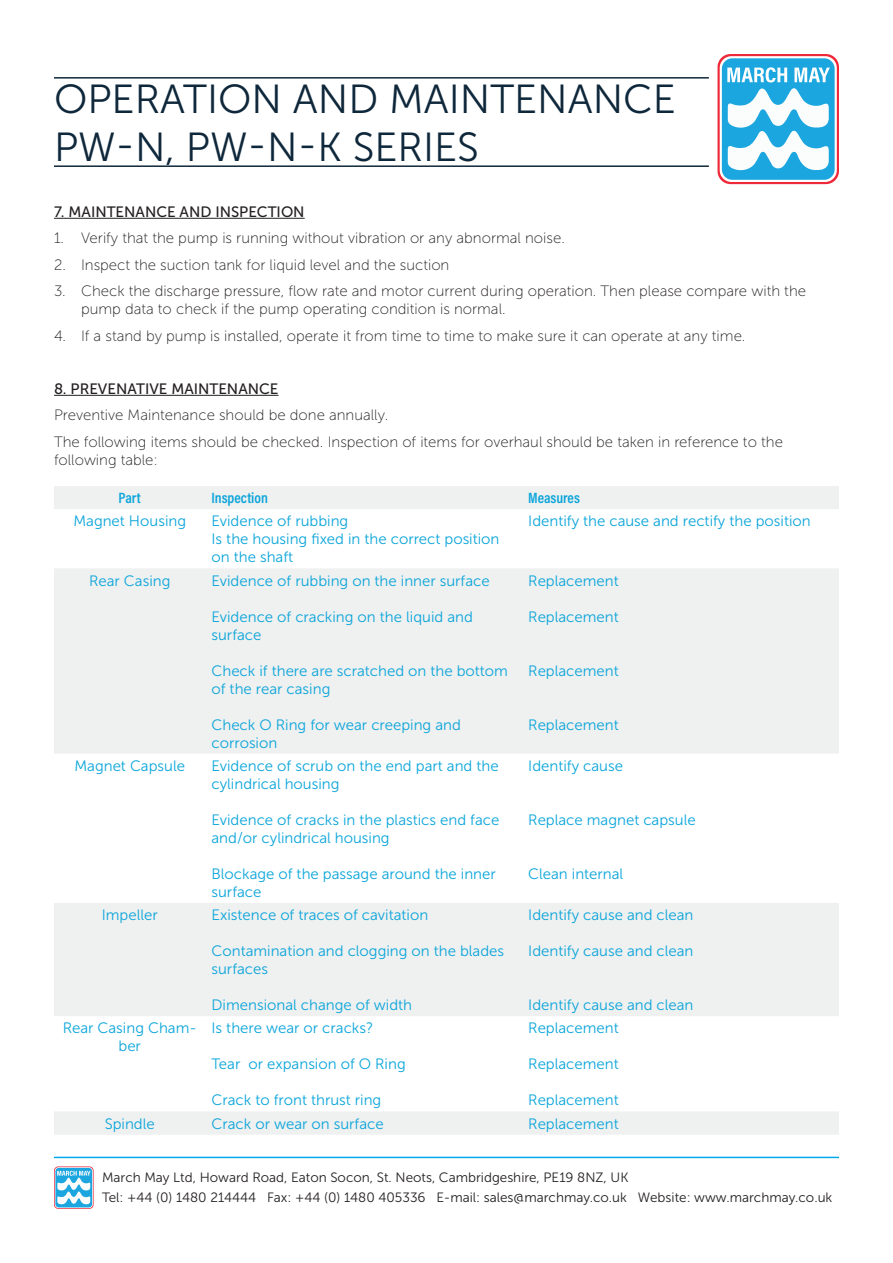
<style>
.page{position:relative;width:893px;height:1263px;background:#fff}
.page>*{position:absolute;margin:0;border:0;box-sizing:border-box;transform-origin:0 0}
.Heading{font:40.5px/48.6px "Museo Sans 300";color:#0e273a}
.Table_Blue_thin_lowe{font:15px/18px "Museo Sans 300";color:#0aa5da}
.t1{font:15px/18px "Museo Sans 100";color:#231f20}
.t2{font:15px "Museo Sans 500";color:#231f20}
.Sub_Heading{font:600 15px "Acumin Pro Cond";color:#0aa5da}
.t3{font:13.5px/19.8px "Museo Sans 300";color:#231f20}
</style>
<div class="page">
<svg style="left:717px;top:54px;width:122px;height:130px"></svg>
<svg style="left:720px;top:56px;width:117px;height:126px"></svg>
<div style="left:722px;top:58px;width:113px;height:122px;background:#1ca6df;border-radius:10px"></div>
<svg style="left:727px;top:67px;width:103px;height:104px"></svg>
<hr style="left:54px;top:77px;width:655px;height:2px;background:#0e273a">
<hr style="left:54px;top:165px;width:655px;height:2px;background:#0e273a">
<svg style="left:54px;top:486px;width:785px;height:649px;fill:#eff0f0"></svg>
<hr style="left:54px;top:218px;width:251px;height:1px;background:#231f20">
<hr style="left:54px;top:395px;width:225px;height:1px;background:#231f20">
<svg style="left:54px;top:1166px;width:40px;height:43px"></svg>
<svg style="left:55px;top:1167px;width:38px;height:41px"></svg>
<div style="left:55px;top:1168px;width:37px;height:39px;background:#1ca6df;border-radius:3px"></div>
<svg style="left:57px;top:1171px;width:34px;height:34px"></svg>
<hr style="left:54px;top:1157px;width:785px;height:1px;background:#02a9ed">
<p class="Heading" style="left:54px;top:75px;width:623px">OPERATION AND MAINTENANCE<br>PW-N, PW-N-K SERIES</p>
<p class="t2" style="left:54px;top:203px;width:252px">7. MAINTENANCE AND INSPECTION</p>
<p class="t1" style="left:54px;top:229px;width:512px">1. Verify that the pump is running without vibration or any abnormal noise.</p>
<p class="t1" style="left:54px;top:256px;width:397px">2. Inspect the suction tank for liquid level and the suction</p>
<p class="t1" style="left:81px;top:282px;width:727px;text-indent:-27px">3. Check the discharge pressure, flow rate and motor current during operation. Then please compare with the pump data to check if the pump operating condition is normal.</p>
<p class="t1" style="left:54px;top:327px;width:693px">4. If a stand by pump is installed, operate it from time to time to make sure it can operate at any time.</p>
<p class="t2" style="left:54px;top:380px;width:226px">8. PREVENATIVE MAINTENANCE</p>
<p class="t1" style="left:54px;top:406px;width:336px">Preventive Maintenance should be done annually.</p>
<p class="t1" style="left:54px;top:433px;width:730px">The following items should be checked. Inspection of items for overhaul should be taken in reference to the following table:</p>
<p class="Sub_Heading" style="left:119px;top:488px;width:24px">Part</p>
<p class="Sub_Heading" style="left:212px;top:488px;width:58px">Inspection</p>
<p class="Sub_Heading" style="left:528px;top:488px;width:53px">Measures</p>
<p class="Table_Blue_thin_lowe" style="left:73px;top:512px;width:114px">Magnet Housing</p>
<p class="Table_Blue_thin_lowe" style="left:212px;top:512px;width:138px">Evidence of rubbing</p>
<p class="Table_Blue_thin_lowe" style="left:212px;top:530px;width:289px">Is the housing fixed in the correct position on the shaft</p>
<p class="Table_Blue_thin_lowe" style="left:528px;top:512px;width:284px">Identify the cause and rectify the position</p>
<p class="Table_Blue_thin_lowe" style="left:89px;top:572px;width:83px">Rear Casing</p>
<p class="Table_Blue_thin_lowe" style="left:212px;top:572px;width:280px">Evidence of rubbing on the inner surface</p>
<p class="Table_Blue_thin_lowe" style="left:212px;top:608px;width:263px">Evidence of cracking on the liquid and surface</p>
<p class="Table_Blue_thin_lowe" style="left:212px;top:662px;width:298px">Check if there are scratched on the bottom of the rear casing</p>
<p class="Table_Blue_thin_lowe" style="left:212px;top:716px;width:251px">Check O Ring for wear creeping and corrosion</p>
<p class="Table_Blue_thin_lowe" style="left:74px;top:757px;width:112px">Magnet Capsule</p>
<p class="Table_Blue_thin_lowe" style="left:212px;top:757px;width:289px">Evidence of scrub on the end part and the cylindrical housing</p>
<p class="Table_Blue_thin_lowe" style="left:212px;top:811px;width:289px">Evidence of cracks in the plastics end face and/or cylindrical housing</p>
<p class="Table_Blue_thin_lowe" style="left:212px;top:865px;width:286px">Blockage of the passage around the inner surface</p>
<p class="Table_Blue_thin_lowe" style="left:102px;top:906px;width:58px">Impeller</p>
<p class="Table_Blue_thin_lowe" style="left:212px;top:906px;width:218px">Existence of traces of cavitation</p>
<p class="Table_Blue_thin_lowe" style="left:212px;top:942px;width:294px">Contamination and clogging on the blades surfaces</p>
<p class="Table_Blue_thin_lowe" style="left:212px;top:996px;width:202px">Dimensional change of width</p>
<p class="Table_Blue_thin_lowe" style="left:63px;top:1019px;width:136px;text-align:center">Rear Casing Cham&shy;ber</p>
<p class="Table_Blue_thin_lowe" style="left:212px;top:1019px;width:163px">Is there wear or cracks?</p>
<p class="Table_Blue_thin_lowe" style="left:212px;top:1055px;width:196px">Tear or expansion of O Ring</p>
<p class="Table_Blue_thin_lowe" style="left:212px;top:1091px;width:171px">Crack to front thrust ring</p>
<p class="Table_Blue_thin_lowe" style="left:528px;top:572px;width:92px">Replacement</p>
<p class="Table_Blue_thin_lowe" style="left:528px;top:608px;width:92px">Replacement</p>
<p class="Table_Blue_thin_lowe" style="left:528px;top:662px;width:92px">Replacement</p>
<p class="Table_Blue_thin_lowe" style="left:528px;top:716px;width:92px">Replacement</p>
<p class="Table_Blue_thin_lowe" style="left:528px;top:757px;width:96px">Identify cause</p>
<p class="Table_Blue_thin_lowe" style="left:528px;top:811px;width:169px">Replace magnet capsule</p>
<p class="Table_Blue_thin_lowe" style="left:528px;top:865px;width:97px">Clean internal</p>
<p class="Table_Blue_thin_lowe" style="left:528px;top:906px;width:167px">Identify cause and clean</p>
<p class="Table_Blue_thin_lowe" style="left:528px;top:942px;width:167px">Identify cause and clean</p>
<p class="Table_Blue_thin_lowe" style="left:528px;top:996px;width:167px">Identify cause and clean</p>
<p class="Table_Blue_thin_lowe" style="left:528px;top:1019px;width:92px">Replacement</p>
<p class="Table_Blue_thin_lowe" style="left:528px;top:1055px;width:92px">Replacement</p>
<p class="Table_Blue_thin_lowe" style="left:528px;top:1091px;width:92px">Replacement</p>
<p class="Table_Blue_thin_lowe" style="left:105px;top:1115px;width:52px">Spindle</p>
<p class="Table_Blue_thin_lowe" style="left:212px;top:1115px;width:174px">Crack or wear on surface</p>
<p class="Table_Blue_thin_lowe" style="left:528px;top:1115px;width:92px">Replacement</p>
<p class="t3" style="left:102px;top:1168px;width:732px">March May Ltd, Howard Road, Eaton Socon, St. Neots, Cambridgeshire, PE19 8NZ, UK<br>Tel: +44 (0) 1480 214444 Fax: +44 (0) 1480 405336 E-mail: sales@marchmay.co.uk Website: www.marchmay.co.uk</p>
</div>
